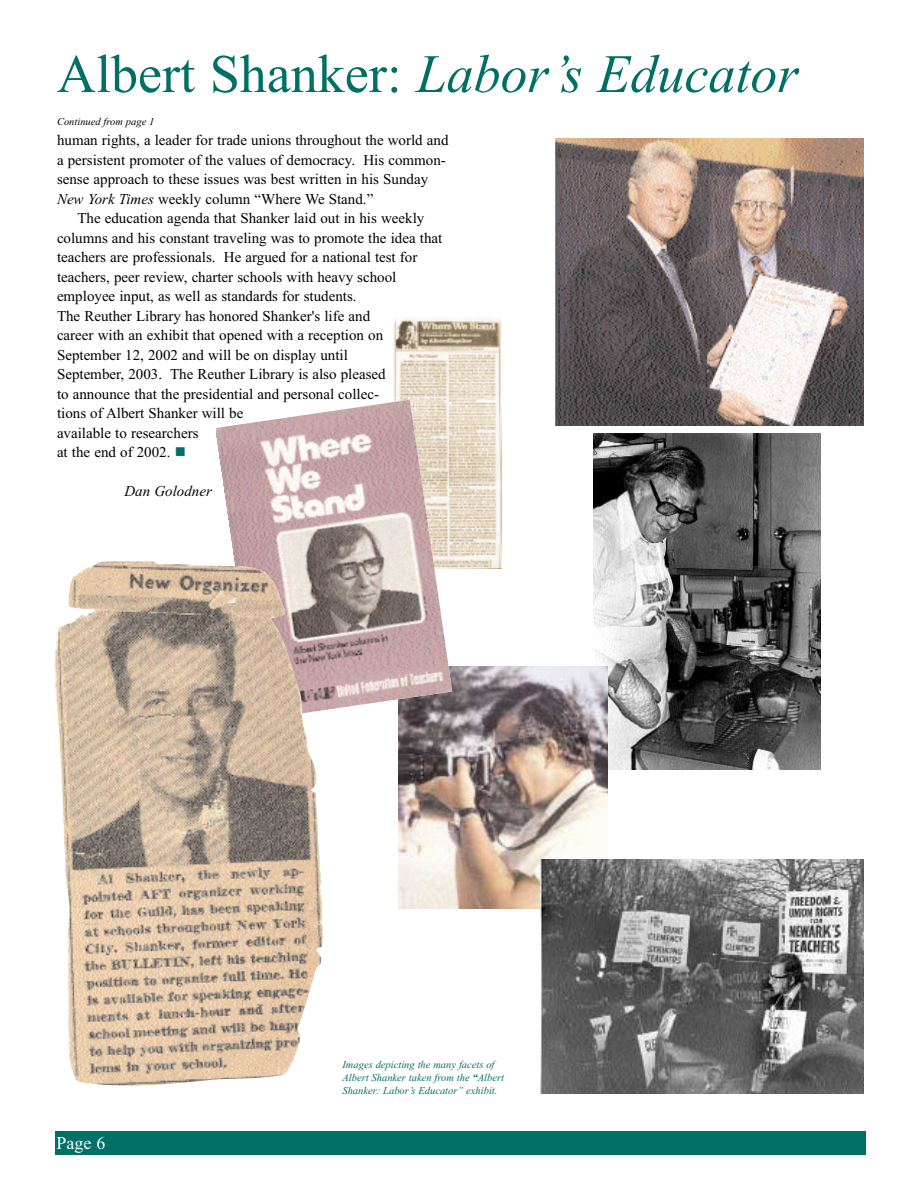
<style>
.page{position:relative;width:918px;height:1188px;background:#fff}
.page>*{position:absolute;margin:0;border:0;box-sizing:border-box;transform-origin:0 0}
.t1{font:italic 54px "Times New Roman";color:#006f65}
.t2{font:18px "Times New Roman";color:#fff}
.t3{font:15px "Times New Roman";color:#000}
.t4{font:italic 15px "Times New Roman";color:#000}
.t5{font:italic 10.5px/12.6px "Times New Roman";color:#006f65}
.t6{font:italic 10.5px "Times New Roman";color:#000}
.s1{font-style:normal}
.s2{font-style:italic}
.s3{font-weight:700}
</style>
<div class="page">
<div style="left:55px;top:1131px;width:810px;height:24px;background:#006f65"></div>
<img style="left:556px;top:138px;width:307px;height:288px">
<img style="left:594px;top:434px;width:226px;height:336px">
<img style="left:398px;top:667px;width:210px;height:242px">
<img style="left:394px;top:318px;width:108px;height:251px">
<img style="left:216px;top:400px;width:236px;height:320px">
<img style="left:54px;top:557px;width:272px;height:529px">
<img style="left:540px;top:860px;width:324px;height:233px">
<h1 class="t1" style="left:57px;top:54px;width:743px"><span class="s1">Albert Shanker:</span> Labor’s Educator</h1>
<p class="t6" style="left:57px;top:118px;width:99px">Continued from page 1</p>
<p class="t3" style="left:57px;top:135px;width:393px">human rights, a leader for trade unions throughout the world and</p>
<p class="t3" style="left:57px;top:154px;width:390px">a persistent promoter of the values of democracy. His common-</p>
<p class="t3" style="left:57px;top:174px;width:373px">sense approach to these issues was best written in his Sunday</p>
<p class="t3" style="left:57px;top:193px;width:318px"><span class="s2">New York Times</span> weekly column “Where We Stand.”</p>
<p class="t3" style="left:77px;top:213px;width:349px">The education agenda that Shanker laid out in his weekly</p>
<p class="t3" style="left:57px;top:232px;width:387px">columns and his constant traveling was to promote the idea that</p>
<p class="t3" style="left:57px;top:252px;width:362px">teachers are professionals. He argued for a national test for</p>
<p class="t3" style="left:57px;top:271px;width:341px">teachers, peer review, charter schools with heavy school</p>
<p class="t3" style="left:57px;top:291px;width:301px">employee input, as well as standards for students.</p>
<p class="t3" style="left:57px;top:310px;width:315px">The Reuther Library has honored Shanker's life and</p>
<p class="t3" style="left:57px;top:330px;width:328px">career with an exhibit that opened with a reception on</p>
<p class="t3" style="left:57px;top:349px;width:292px">September 12, 2002 and will be on display until</p>
<p class="t3" style="left:57px;top:369px;width:330px">September, 2003. The Reuther Library is also pleased</p>
<p class="t3" style="left:57px;top:388px;width:324px">to announce that the presidential and personal collec-</p>
<p class="t3" style="left:57px;top:408px;width:188px">tions of Albert Shanker will be</p>
<p class="t3" style="left:57px;top:427px;width:143px">available to researchers</p>
<p class="t3" style="left:57px;top:447px;width:115px">at the end of 2002.</p>
<p class="t4" style="left:124px;top:486px;width:89px">Dan Golodner</p>
<p class="t2" style="left:57px;top:1136px;width:50px">Page 6</p>
<p class="t5" style="left:342px;top:1060px;width:163px">Images depicting the many facets of<br>Albert Shanker taken from the <span class="s3">“</span>Albert<br>Shanker: Labor’s Educator” exhibit.</p>
</div>
